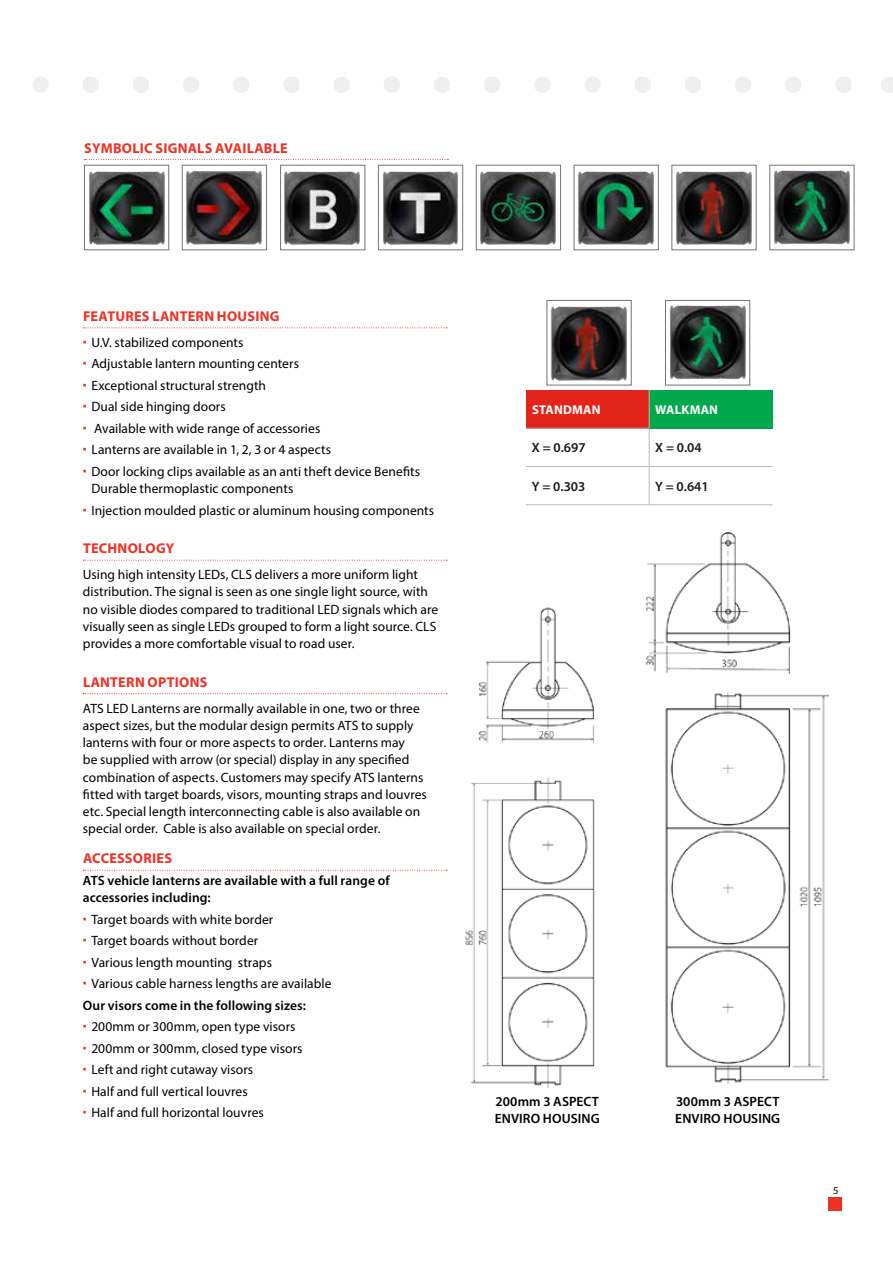
<style>
.page{position:relative;width:893px;height:1263px;background:#fff}
.page>*{position:absolute;margin:0;border:0;box-sizing:border-box;transform-origin:0 0}
.t1{font:700 14.25px "Myriad Pro";letter-spacing:.015em;color:#ee3124}
.t2{font:13.5px/21.5px "Myriad Pro";letter-spacing:.005em;color:#000}
.t3{font:600 13.5px/17.7px "Myriad Pro";letter-spacing:.005em;color:#000}
.t4{font:600 13.5px "Myriad Pro";color:#191919}
.t5{font:700 12.75px "Myriad Pro";letter-spacing:.02em;color:#fff}
.t6{font:10.5px "Myriad Pro";color:#000}
</style>
<div class="page">
<svg style="left:33px;top:77px;width:819px;height:16px"></svg>
<svg style="left:889px;top:77px;width:1px;height:16px"></svg>
<div style="left:84px;top:165px;width:85px;height:85px;border:1px solid #78736e"></div>
<img style="left:85px;top:171px;width:80px;height:74px">
<div style="left:182px;top:165px;width:85px;height:85px;border:1px solid #78736e"></div>
<img style="left:182px;top:169px;width:80px;height:77px">
<div style="left:280px;top:165px;width:85px;height:85px;border:1px solid #78736e"></div>
<img style="left:280px;top:171px;width:80px;height:74px">
<div style="left:378px;top:165px;width:85px;height:85px;border:1px solid #78736e"></div>
<img style="left:378px;top:171px;width:80px;height:74px">
<div style="left:476px;top:165px;width:85px;height:85px;border:1px solid #78736e"></div>
<img style="left:476px;top:171px;width:80px;height:74px">
<div style="left:574px;top:165px;width:85px;height:85px;border:1px solid #78736e"></div>
<img style="left:574px;top:171px;width:80px;height:74px">
<div style="left:769px;top:165px;width:85px;height:85px;border:1px solid #78736e"></div>
<img style="left:769px;top:170px;width:81px;height:75px">
<div style="left:671px;top:165px;width:85px;height:85px;border:1px solid #78736e"></div>
<img style="left:672px;top:171px;width:80px;height:74px">
<svg style="left:84px;top:159px;width:364px;height:1px"></svg>
<div style="left:526px;top:390px;width:123px;height:38px;background:#e1251b"></div>
<div style="left:649px;top:390px;width:123px;height:38px;background:#00a84b"></div>
<hr style="left:649px;top:390px;width:1px;height:38px;background:#bcb9b7">
<hr style="left:526px;top:428px;width:124px;height:1px;background:#bcb9b7">
<hr style="left:649px;top:429px;width:1px;height:37px;background:#bcb9b7">
<hr style="left:526px;top:466px;width:123px;height:1px;background:#bcb9b7">
<hr style="left:649px;top:466px;width:123px;height:1px;background:#bcb9b7">
<hr style="left:649px;top:467px;width:1px;height:37px;background:#bcb9b7">
<hr style="left:526px;top:504px;width:123px;height:1px;background:#bcb9b7">
<hr style="left:649px;top:504px;width:123px;height:1px;background:#bcb9b7">
<hr style="left:650px;top:428px;width:122px;height:1px;background:#00a84b">
<svg style="left:83px;top:327px;width:364px;height:1px"></svg>
<svg style="left:83px;top:560px;width:364px;height:1px"></svg>
<svg style="left:83px;top:693px;width:364px;height:1px"></svg>
<svg style="left:83px;top:870px;width:364px;height:1px"></svg>
<img style="left:465px;top:532px;width:363px;height:556px">
<div style="left:665px;top:300px;width:85px;height:85px;border:1px solid #78736e"></div>
<img style="left:669px;top:305px;width:77px;height:75px">
<div style="left:547px;top:300px;width:85px;height:85px;border:1px solid #78736e"></div>
<img style="left:547px;top:306px;width:80px;height:75px">
<div style="left:828px;top:1197px;width:14px;height:14px;background:#ee3124"></div>
<p class="t1" style="left:84px;top:139px;width:205px">SYMBOLIC SIGNALS AVAILABLE</p>
<p class="t1" style="left:83px;top:307px;width:198px">FEATURES LANTERN HOUSING</p>
<p class="t2" style="left:91px;top:331px;width:330px">U.V. stabilized components<br>Adjustable lantern mounting centers<br>Exceptional structural strength<br>Dual side hinging doors<br>Available with wide range of accessories<br>Lanterns are available in 1, 2, 3 or 4 aspects<br>Door locking clips available as an anti theft device Benefits</p>
<p class="t2" style="left:91px;top:478px;width:344px">Durable thermoplastic components<br>Injection moulded plastic or aluminum housing components</p>
<p class="t1" style="left:83px;top:539px;width:93px">TECHNOLOGY</p>
<p class="t2" style="left:83px;top:566px;width:357px;line-height:17.2px">Using high intensity LEDs, CLS delivers a more uniform light distribution. The signal is seen as one single light source, with no visible diodes compared to traditional LED signals which are visually seen as single LEDs grouped to form a light source. CLS provides a more comfortable visual to road user.</p>
<p class="t1" style="left:83px;top:673px;width:126px">LANTERN OPTIONS</p>
<p class="t2" style="left:83px;top:699px;width:346px;line-height:17.2px">ATS LED Lanterns are normally available in one, two or three aspect sizes, but the modular design permits ATS to supply lanterns with four or more aspects to order. Lanterns may<br>be supplied with arrow (or special) display in any specified combination of aspects. Customers may specify ATS lanterns fitted with target boards, visors, mounting straps and louvres etc. Special length interconnecting cable is also available on special order. Cable is also available on special order.</p>
<p class="t1" style="left:83px;top:849px;width:90px">ACCESSORIES</p>
<p class="t3" style="left:83px;top:871px;width:308px;line-height:17.2px">ATS vehicle lanterns are available with a full range of accessories including:</p>
<p class="t2" style="left:91px;top:908px;width:242px">Target boards with white border<br>Target boards without border<br>Various length mounting straps<br>Various cable harness lengths are available</p>
<p class="t3" style="left:83px;top:996px;width:225px">Our visors come in the following sizes:</p>
<p class="t2" style="left:91px;top:1016px;width:213px">200mm or 300mm, open type visors<br>200mm or 300mm, closed type visors<br>Left and right cutaway visors<br>Half and full vertical louvres<br>Half and full horizontal louvres</p>
<p class="t5" style="left:532px;top:401px;width:70px">STANDMAN</p>
<p class="t5" style="left:655px;top:401px;width:64px">WALKMAN</p>
<p class="t4" style="left:532px;top:439px;width:55px">X = 0.697</p>
<p class="t4" style="left:655px;top:439px;width:48px">X = 0.04</p>
<p class="t4" style="left:532px;top:478px;width:55px">Y = 0.303</p>
<p class="t4" style="left:655px;top:478px;width:55px">Y = 0.641</p>
<p class="t3" style="left:495px;top:1092px;width:107px">200mm 3 ASPECT<br>ENVIRO HOUSING</p>
<p class="t3" style="left:675px;top:1092px;width:107px">300mm 3 ASPECT<br>ENVIRO HOUSING</p>
<p class="t6" style="left:833px;top:1184px;width:7px">5</p>
</div>
